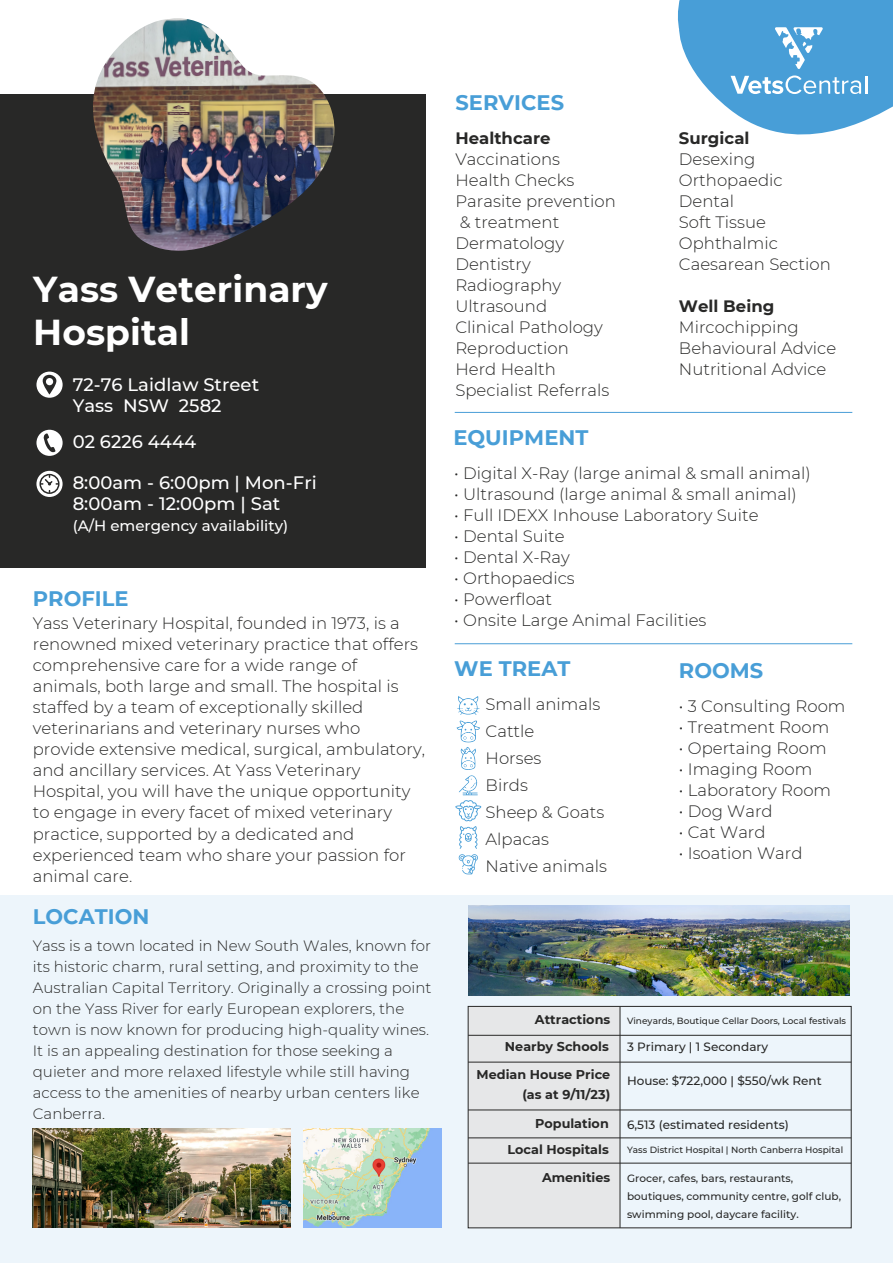
<style>
.page{position:relative;width:893px;height:1263px;background:#fff}
.page>*{position:absolute;margin:0;border:0;box-sizing:border-box;transform-origin:0 0}
.t1{font:700 36px/43.2px "Montserrat";color:#fff}
.t2{font:700 21px "Montserrat";color:#489ed7}
.t3{font:500 18px/21.6px "Montserrat";color:#fff}
.t4{font:300 16.5px/21px "Montserrat";color:#282827}
.t5{font:700 16.5px "Montserrat";color:#282827}
.t6{font:300 15px/21px "Montserrat";color:#282827}
.t7{font:500 15px "Montserrat";color:#fff}
.t8{font:700 12.75px/25.7px "Montserrat";color:#282827;text-align:right}
.t9{font:500 12px "Montserrat";color:#282827}
.t10{font:500 10.5px/18px "Montserrat";color:#282827}
.t11{font:500 9px "Montserrat";color:#282827}
</style>
<div class="page">
<div style="left:0;top:895px;width:893px;height:368px;background:#edf5fb"></div>
<div style="left:0;top:94px;width:426px;height:473px;background:#282827"></div>
<img style="left:93px;top:18px;width:242px;height:233px">
<svg style="left:36px;top:372px;width:27px;height:26px"></svg>
<svg style="left:43px;top:375px;width:13px;height:20px"></svg>
<div style="left:36px;top:430px;width:27px;height:26px;background:#fff;border-radius:50%"></div>
<svg style="left:36px;top:471px;width:27px;height:26px"></svg>
<svg style="left:677px;top:0;width:216px;height:135px"></svg>
<svg style="left:44px;top:433px;width:12px;height:19px"></svg>
<div style="left:39px;top:474px;width:21px;height:20px;border:2px solid #282827;border-radius:50%"></div>
<svg style="left:41px;top:476px;width:17px;height:9px"></svg>
<img style="left:303px;top:1128px;width:139px;height:100px">
<div style="left:468px;top:1006px;width:152px;height:222px;background:#e6e7e8"></div>
<div style="left:468px;top:1006px;width:384px;height:222px;border:1px solid #282827"></div>
<hr style="left:468px;top:1062px;width:383px;height:1px;background:#282827">
<hr style="left:468px;top:1163px;width:383px;height:1px;background:#282827">
<hr style="left:468px;top:1035px;width:383px;height:1px;background:#282827">
<hr style="left:468px;top:1109px;width:383px;height:1px;background:#282827">
<hr style="left:468px;top:1137px;width:383px;height:1px;background:#282827">
<hr style="left:620px;top:1006px;width:1px;height:222px;background:#282827">
<img style="left:468px;top:906px;width:381px;height:89px">
<hr style="left:455px;top:412px;width:397px;height:1px;background:#489ed7">
<hr style="left:455px;top:643px;width:397px;height:1px;background:#489ed7">
<img style="left:33px;top:1128px;width:257px;height:100px">
<svg style="left:455px;top:696px;width:27px;height:178px"></svg>
<h1 class="t1" style="left:33px;top:265px;width:296px">Yass Veterinary<br>Hospital</h1>
<p class="t3" style="left:73px;top:373px;width:188px">72-76 Laidlaw Street<br>Yass NSW 2582</p>
<p class="t3" style="left:73px;top:431px;width:125px">02 6226 4444</p>
<p class="t3" style="left:73px;top:471px;width:246px;line-height:21px">8:00am - 6:00pm | Mon-Fri<br>8:00am - 12:00pm | Sat</p>
<p class="t7" style="left:73px;top:515px;width:217px">(A/H emergency availability)</p>
<p class="t2" style="left:33px;top:583px;width:97px">PROFILE</p>
<p class="t4" style="left:33px;top:612px;width:394px">Yass Veterinary Hospital, founded in 1973, is a renowned mixed veterinary practice that offers comprehensive care for a wide range of animals, both large and small. The hospital is staffed by a team of exceptionally skilled veterinarians and veterinary nurses who provide extensive medical, surgical, ambulatory, and ancillary services. At Yass Veterinary Hospital, you will have the unique opportunity to engage in every facet of mixed veterinary practice, supported by a dedicated and experienced team who share your passion for animal care.</p>
<p class="t2" style="left:33px;top:901px;width:118px">LOCATION</p>
<p class="t6" style="left:33px;top:934px;width:400px">Yass is a town located in New South Wales, known for its historic charm, rural setting, and proximity to the Australian Capital Territory. Originally a crossing point on the Yass River for early European explorers, the town is now known for producing high-quality wines.<br>It is an appealing destination for those seeking a quieter and more relaxed lifestyle while still having access to the amenities of nearby urban centers like Canberra.</p>
<p class="t2" style="left:455px;top:88px;width:110px">SERVICES</p>
<p class="t5" style="left:455px;top:126px;width:97px">Healthcare</p>
<p class="t4" style="left:455px;top:148px;width:162px">Vaccinations<br>Health Checks<br>Parasite prevention &amp; treatment<br>Dermatology<br>Dentistry<br>Radiography<br>Ultrasound<br>Clinical Pathology<br>Reproduction<br>Herd Health<br>Specialist Referrals</p>
<p class="t5" style="left:679px;top:126px;width:72px">Surgical</p>
<p class="t4" style="left:679px;top:148px;width:153px">Desexing<br>Orthopaedic<br>Dental<br>Soft Tissue<br>Ophthalmic<br>Caesarean Section</p>
<p class="t5" style="left:679px;top:294px;width:97px">Well Being</p>
<p class="t4" style="left:679px;top:316px;width:159px">Mircochipping<br>Behavioural Advice<br>Nutritional Advice</p>
<p class="t2" style="left:453px;top:422px;width:137px">EQUIPMENT</p>
<p class="t4" style="left:454px;top:462px;width:358px">• Digital X-Ray (large animal &amp; small animal)</p>
<p class="t4" style="left:454px;top:483px;width:344px">• Ultrasound (large animal &amp; small animal)</p>
<p class="t4" style="left:454px;top:504px;width:306px">• Full IDEXX Inhouse Laboratory Suite</p>
<p class="t4" style="left:454px;top:525px;width:112px">• Dental Suite</p>
<p class="t4" style="left:454px;top:547px;width:117px">• Dental X-Ray</p>
<p class="t4" style="left:454px;top:568px;width:122px">• Orthopaedics</p>
<p class="t4" style="left:454px;top:589px;width:99px">• Powerfloat</p>
<p class="t4" style="left:454px;top:610px;width:254px">• Onsite Large Animal Facilities</p>
<p class="t2" style="left:454px;top:653px;width:118px">WE TREAT</p>
<p class="t4" style="left:486px;top:691px;width:123px;line-height:27px">Small animals<br>Cattle<br>Horses<br>Birds<br>Sheep &amp; Goats<br>Alpacas<br>Native animals</p>
<p class="t2" style="left:679px;top:656px;width:86px">ROOMS</p>
<p class="t4" style="left:679px;top:695px;width:168px">• 3 Consulting Room</p>
<p class="t4" style="left:679px;top:716px;width:152px">• Treatment Room</p>
<p class="t4" style="left:679px;top:737px;width:149px">• Opertaing Room</p>
<p class="t4" style="left:679px;top:758px;width:135px">• Imaging Room</p>
<p class="t4" style="left:679px;top:779px;width:154px">• Laboratory Room</p>
<p class="t4" style="left:679px;top:800px;width:95px">• Dog Ward</p>
<p class="t4" style="left:679px;top:821px;width:88px">• Cat Ward</p>
<p class="t4" style="left:679px;top:842px;width:125px">• Isoation Ward</p>
<p class="t8" style="left:535px;top:1006px;width:77px">Attractions</p>
<p class="t11" style="left:627px;top:1014px;width:221px">Vineyards, Boutique Cellar Doors, Local festivals</p>
<p class="t8" style="left:505px;top:1033px;width:105px">Nearby Schools</p>
<p class="t9" style="left:627px;top:1039px;width:143px">3 Primary | 1 Secondary</p>
<p class="t8" style="left:477px;top:1064px;width:135px;line-height:20px">Median House Price (as at 9/11/23)</p>
<p class="t9" style="left:627px;top:1073px;width:196px">House: $722,000 | $550/wk Rent</p>
<p class="t8" style="left:507px;top:1110px;width:103px">Population<br>Local Hospitals</p>
<p class="t9" style="left:627px;top:1116px;width:163px">6,513 (estimated residents)</p>
<p class="t11" style="left:627px;top:1144px;width:218px">Yass District Hospital | North Canberra Hospital</p>
<p class="t8" style="left:542px;top:1164px;width:70px">Amenities</p>
<p class="t10" style="left:627px;top:1169px;width:216px">Grocer, cafes, bars, restaurants, boutiques, community centre, golf club, swimming pool, daycare facility.</p>
</div>
